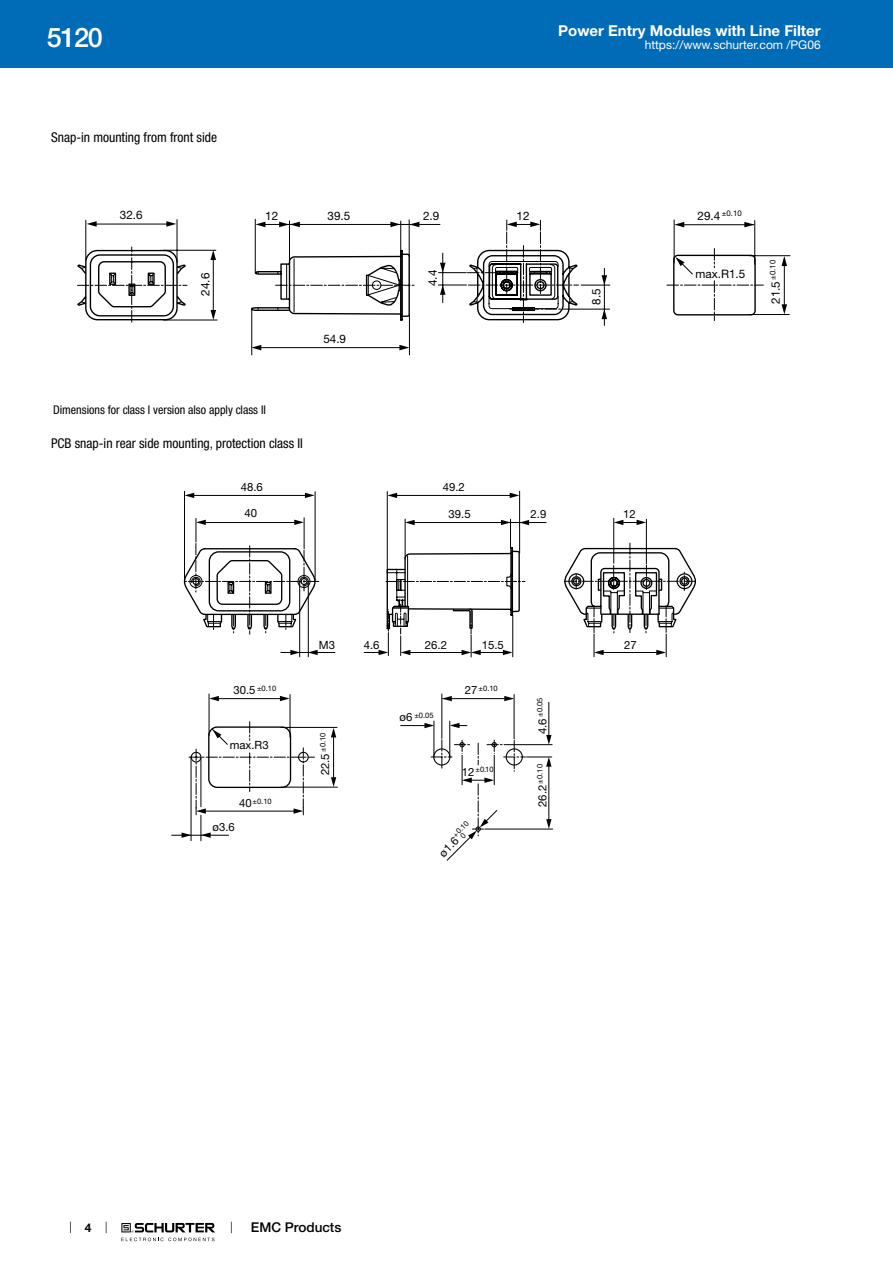
<style>
.page{position:relative;width:893px;height:1263px;background:#fff}
.page>*{position:absolute;margin:0;border:0;box-sizing:border-box;transform-origin:0 0}
.t1{font:500 27px "Helvetica Neue LT";color:#fff}
.t2{font:700 15px "Helvetica Neue LT";color:#fff}
.t3{font:condensed 13.5px "Helvetica Neue LT";color:#000}
.t4{font:500 13.5px "Helvetica Neue LT";color:#000}
.t5{font:condensed 12px "Helvetica Neue LT";color:#000}
.t6{font:12px "Helvetica Neue LT";color:#fff}
.t7{font:700 12px "Helvetica Neue LT";color:#000}
.t8{font:11.7px "Helvetica Neue LT";color:#000}
.t9{font:11.4px "Helvetica Neue LT";color:#000}
.t10{font:7.8px "Helvetica Neue LT";color:#000}
.t11{font:7.5px/6.4px "Helvetica Neue LT";color:#000}
.s1{font-size:11.4px}
</style>
<div class="page">
<svg style="left:70px;top:1221px;width:1px;height:12px"></svg>
<svg style="left:121px;top:1223px;width:94px;height:18px"></svg>
<div style="left:0;top:0;width:893px;height:68px;background:#006bb6"></div>
<svg style="left:85px;top:219px;width:382px;height:136px"></svg>
<hr style="left:286px;top:264px;width:1px;height:34px;background:#000">
<hr style="left:294px;top:259px;width:1px;height:53px;background:#000">
<svg style="left:276px;top:267px;width:139px;height:43px"></svg>
<svg style="left:77px;top:247px;width:110px;height:75px"></svg>
<svg style="left:255px;top:222px;width:10px;height:5px"></svg>
<svg style="left:409px;top:222px;width:10px;height:5px"></svg>
<svg style="left:390px;top:222px;width:10px;height:5px"></svg>
<svg style="left:279px;top:222px;width:21px;height:5px"></svg>
<svg style="left:87px;top:221px;width:10px;height:6px"></svg>
<svg style="left:166px;top:221px;width:10px;height:6px"></svg>
<svg style="left:211px;top:310px;width:5px;height:10px"></svg>
<svg style="left:210px;top:250px;width:6px;height:10px"></svg>
<svg style="left:440px;top:263px;width:5px;height:10px"></svg>
<svg style="left:440px;top:285px;width:5px;height:10px"></svg>
<svg style="left:251px;top:345px;width:10px;height:5px"></svg>
<svg style="left:399px;top:345px;width:10px;height:5px"></svg>
<svg style="left:467px;top:219px;width:323px;height:107px"></svg>
<hr style="left:172px;top:835px;width:57px;height:1px;background:#000">
<svg style="left:182px;top:491px;width:513px;height:350px"></svg>
<h1 class="t1" style="left:47px;top:21px;width:57px">5120</h1>
<p class="t2" style="left:558px;top:21px;width:264px">Power Entry Modules with Line Filter</p>
<p class="t6" style="left:645px;top:38px;width:178px">https://www.schurter.com /PG06</p>
<p class="t3" style="left:51px;top:130px;width:168px">Snap-in mounting from front side</p>
<p class="t8" style="left:120px;top:208px;width:24px">32.6</p>
<p class="t8" style="left:265px;top:209px;width:15px">12</p>
<p class="t8" style="left:328px;top:209px;width:24px">39.5</p>
<p class="t8" style="left:423px;top:208px;width:18px">2.9</p>
<p class="t8" style="left:516px;top:209px;width:15px">12</p>
<p class="t8" style="left:198px;top:296px;width:24px;rotate:-90deg">24.6</p>
<p class="t8" style="left:426px;top:286px;width:18px;rotate:-90deg">4.4</p>
<p class="t8" style="left:323px;top:332px;width:24px">54.9</p>
<p class="t5" style="left:53px;top:403px;width:214px">Dimensions for class I version also apply class II</p>
<p class="t3" style="left:51px;top:435px;width:253px">PCB snap-in rear side mounting, protection class II</p>
<p class="t9" style="left:241px;top:480px;width:24px">48.6</p>
<p class="t9" style="left:443px;top:480px;width:24px">49.2</p>
<p class="t8" style="left:589px;top:305px;width:18px;rotate:-90deg">8.5</p>
<p class="t10" style="left:722px;top:209px;width:21px">±0.10</p>
<p class="t8" style="left:698px;top:209px;width:24px">29.4</p>
<p class="t8" style="left:695px;top:267px;width:51px">max.R1.5</p>
<p class="t10" style="left:768px;top:280px;width:21px;rotate:-90deg">±0.10</p>
<p class="t8" style="left:769px;top:304px;width:24px;rotate:-90deg">21.5</p>
<p class="t9" style="left:245px;top:506px;width:14px">40</p>
<p class="t9" style="left:449px;top:507px;width:24px">39.5</p>
<p class="t9" style="left:531px;top:507px;width:17px">2.9</p>
<p class="t9" style="left:623px;top:507px;width:14px">12</p>
<p class="t9" style="left:319px;top:638px;width:18px">M3</p>
<p class="t9" style="left:425px;top:638px;width:24px">26.2</p>
<p class="t9" style="left:482px;top:638px;width:24px">15.5</p>
<p class="t9" style="left:624px;top:638px;width:14px">27</p>
<p class="t9" style="left:364px;top:638px;width:17px">4.6</p>
<p class="t11" style="left:257px;top:685px;width:21px">±0.10</p>
<p class="t11" style="left:465px;top:685px;width:35px"><span class="s1">27</span> ±0.10</p>
<p class="t9" style="left:233px;top:683px;width:24px">30.5</p>
<p class="t9" style="left:230px;top:738px;width:40px">max.R3</p>
<p class="t11" style="left:253px;top:798px;width:21px">±0.10</p>
<p class="t9" style="left:239px;top:796px;width:14px">40</p>
<p class="t9" style="left:213px;top:820px;width:24px">ø3.6</p>
<p class="t11" style="left:320px;top:752px;width:21px;rotate:-90deg">±0.10</p>
<p class="t9" style="left:318px;top:775px;width:24px;rotate:-90deg">22.5</p>
<p class="t11" style="left:414px;top:712px;width:21px">±0.05</p>
<p class="t9" style="left:400px;top:710px;width:14px">ø6</p>
<p class="t11" style="left:462px;top:766px;width:33px"><span class="s1">12</span> ±0.10</p>
<p class="t11" style="left:455px;top:830px;width:16px;text-indent:-4px;rotate:-45deg">+0.10<br>0</p>
<p class="t9" style="left:436px;top:850px;width:24px;rotate:-45deg">ø1.6</p>
<p class="t11" style="left:537px;top:734px;width:38px;rotate:-90deg"><span class="s1">4.6</span> ±0.05</p>
<p class="t11" style="left:537px;top:807px;width:44px;rotate:-90deg"><span class="s1">26.2</span> ±0.10</p>
<p class="t7" style="left:85px;top:1220px;width:8px">4</p>
<p class="t4" style="left:251px;top:1219px;width:92px">EMC Products</p>
</div>
